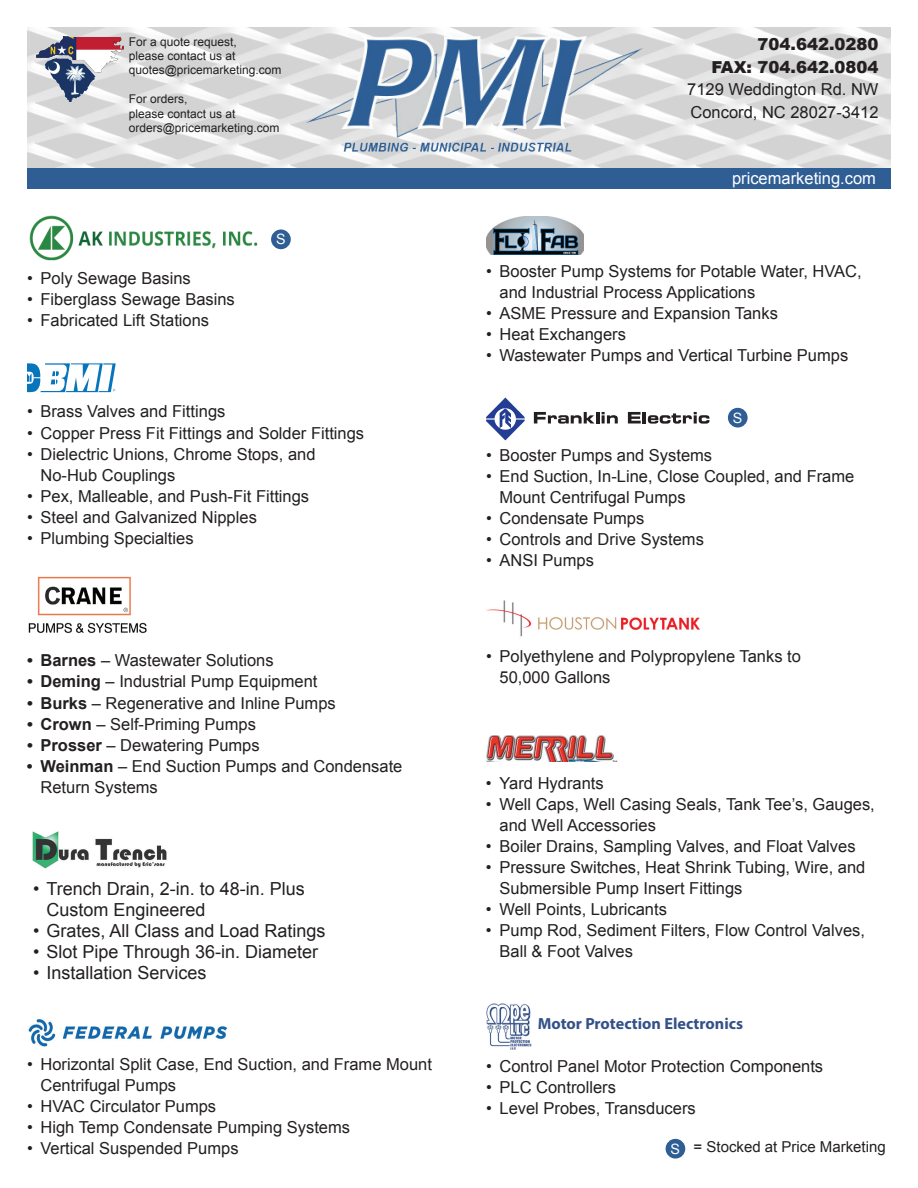
<style>
.page{position:relative;width:918px;height:1188px;background:#fff}
.page>*{position:absolute;margin:0;border:0;box-sizing:border-box;transform-origin:0 0}
.t1{font:18px/21px "Arial";color:#231f20}
.t2{font:16.5px/21px "Arial";color:#231f20}
.t3{font:900 16.5px/22.5px "Arial";color:#231f20;text-align:right}
.t4{font:16.5px "Arial";color:#fff}
.t5{font:700 16.2px "Myriad Pro";color:#345188}
.t6{font:15px "Arial";color:#231f20}
.t7{font:14.25px "Arial";color:#fff}
.t8{font:12px/14.4px "Arial";color:#231f20}
.s1{font-weight:700}
</style>
<div class="page">
<img style="left:29px;top:215px;width:229px;height:46px">
<svg style="left:27px;top:363px;width:89px;height:29px"></svg>
<img style="left:32px;top:831px;width:135px;height:38px">
<img style="left:28px;top:1019px;width:200px;height:28px">
<img style="left:486px;top:216px;width:98px;height:39px">
<img style="left:486px;top:600px;width:46px;height:37px">
<img style="left:538px;top:617px;width:78px;height:12px">
<img style="left:621px;top:617px;width:79px;height:13px">
<div style="left:666px;top:1139px;width:19px;height:20px;background:#2f5e95;border-radius:50%"></div>
<div style="left:271px;top:230px;width:20px;height:19px;background:#2f5e95;border-radius:50%"></div>
<svg style="left:534px;top:412px;width:84px;height:12px"></svg>
<svg style="left:628px;top:412px;width:81px;height:12px"></svg>
<svg style="left:486px;top:398px;width:39px;height:42px"></svg>
<div style="left:728px;top:408px;width:20px;height:20px;background:#2f5e95;border-radius:50%"></div>
<img style="left:27px;top:27px;width:864px;height:142px">
<div style="left:27px;top:169px;width:864px;height:20px;background:#2f5e95"></div>
<img style="left:36px;top:37px;width:88px;height:64px">
<img style="left:307px;top:36px;width:336px;height:120px">
<img style="left:28px;top:576px;width:119px;height:57px">
<img style="left:486px;top:735px;width:131px;height:26px">
<img style="left:486px;top:1003px;width:45px;height:46px">
<p class="t8" style="left:129px;top:34px;width:154px">For a quote request,<br>please contact us at quotes@pricemarketing.com</p>
<p class="t8" style="left:129px;top:92px;width:152px">For orders,<br>please contact us at orders@pricemarketing.com</p>
<p class="t2" style="left:27px;top:268px;width:165px">• Poly Sewage Basins</p>
<p class="t2" style="left:27px;top:289px;width:209px">• Fiberglass Sewage Basins</p>
<p class="t2" style="left:27px;top:310px;width:184px">• Fabricated Lift Stations</p>
<p class="t7" style="left:276px;top:230px;width:11px">S</p>
<p class="t2" style="left:27px;top:401px;width:200px">• Brass Valves and Fittings</p>
<p class="t2" style="left:27px;top:422px;width:339px">• Copper Press Fit Fittings and Solder Fittings</p>
<p class="t2" style="left:40px;top:443px;width:277px;text-indent:-13px">• Dielectric Unions, Chrome Stops, and<br>No-Hub Couplings</p>
<p class="t2" style="left:27px;top:485px;width:284px">• Pex, Malleable, and Push-Fit Fittings</p>
<p class="t2" style="left:27px;top:506px;width:231px">• Steel and Galvanized Nipples</p>
<p class="t2" style="left:27px;top:527px;width:168px">• Plumbing Specialties</p>
<p class="t2" style="left:27px;top:650px;width:248px"><span class="s1">• Barnes</span> – Wastewater Solutions</p>
<p class="t2" style="left:27px;top:671px;width:292px"><span class="s1">• Deming</span> – Industrial Pump Equipment</p>
<p class="t2" style="left:27px;top:692px;width:310px"><span class="s1">• Burks</span> – Regenerative and Inline Pumps</p>
<p class="t2" style="left:27px;top:713px;width:230px"><span class="s1">• Crown</span> – Self-Priming Pumps</p>
<p class="t2" style="left:27px;top:734px;width:234px"><span class="s1">• Prosser</span> – Dewatering Pumps</p>
<p class="t2" style="left:40px;top:755px;width:363px;text-indent:-13px"><span class="s1">• Weinman</span> – End Suction Pumps and Condensate<br>Return Systems</p>
<p class="t1" style="left:46px;top:878px;width:260px;text-indent:-14px">• Trench Drain, 2-in. to 48-in. Plus<br>Custom Engineered</p>
<p class="t1" style="left:33px;top:920px;width:294px">• Grates, All Class and Load Ratings</p>
<p class="t1" style="left:33px;top:941px;width:287px">• Slot Pipe Through 36-in. Diameter</p>
<p class="t1" style="left:33px;top:962px;width:175px">• Installation Services</p>
<p class="t2" style="left:40px;top:1054px;width:393px;text-indent:-13px">• Horizontal Split Case, End Suction, and Frame Mount<br>Centrifugal Pumps</p>
<p class="t2" style="left:27px;top:1096px;width:191px">• HVAC Circulator Pumps</p>
<p class="t2" style="left:27px;top:1117px;width:325px">• High Temp Condensate Pumping Systems</p>
<p class="t2" style="left:27px;top:1138px;width:213px">• Vertical Suspended Pumps</p>
<p class="t3" style="left:711px;top:32px;width:169px">704.642.0280<br>FAX: 704.642.0804</p>
<p class="t2" style="left:687px;top:78px;width:193px;line-height:22.5px">7129 Weddington Rd. NW<br>Concord, NC 28027-3412</p>
<p class="t4" style="left:732px;top:168px;width:145px">pricemarketing.com</p>
<p class="t2" style="left:499px;top:260px;width:364px;text-indent:-13px">• Booster Pump Systems for Potable Water, HVAC, and Industrial Process Applications</p>
<p class="t2" style="left:486px;top:303px;width:294px">• ASME Pressure and Expansion Tanks</p>
<p class="t2" style="left:486px;top:324px;width:142px">• Heat Exchangers</p>
<p class="t2" style="left:486px;top:345px;width:364px">• Wastewater Pumps and Vertical Turbine Pumps</p>
<p class="t7" style="left:733px;top:408px;width:11px">S</p>
<p class="t2" style="left:486px;top:444px;width:228px">• Booster Pumps and Systems</p>
<p class="t2" style="left:499px;top:465px;width:356px;text-indent:-13px">• End Suction, In-Line, Close Coupled, and Frame<br>Mount Centrifugal Pumps</p>
<p class="t2" style="left:486px;top:507px;width:160px">• Condensate Pumps</p>
<p class="t2" style="left:486px;top:528px;width:219px">• Controls and Drive Systems</p>
<p class="t2" style="left:486px;top:549px;width:109px">• ANSI Pumps</p>
<p class="t2" style="left:499px;top:646px;width:303px;text-indent:-13px">• Polyethylene and Polypropylene Tanks to<br>50,000 Gallons</p>
<p class="t2" style="left:486px;top:773px;width:119px">• Yard Hydrants</p>
<p class="t2" style="left:499px;top:794px;width:377px;text-indent:-13px">• Well Caps, Well Casing Seals, Tank Tee’s, Gauges, and Well Accessories</p>
<p class="t2" style="left:486px;top:836px;width:371px">• Boiler Drains, Sampling Valves, and Float Valves</p>
<p class="t2" style="left:499px;top:857px;width:367px;text-indent:-13px">• Pressure Switches, Heat Shrink Tubing, Wire, and<br>Submersible Pump Insert Fittings</p>
<p class="t2" style="left:486px;top:899px;width:183px">• Well Points, Lubricants</p>
<p class="t2" style="left:499px;top:920px;width:367px;text-indent:-13px">• Pump Rod, Sediment Filters, Flow Control Valves,<br>Ball &amp; Foot Valves</p>
<p class="t5" style="left:538px;top:1013px;width:207px">Motor Protection Electronics</p>
<p class="t2" style="left:486px;top:1056px;width:339px">• Control Panel Motor Protection Components</p>
<p class="t2" style="left:486px;top:1077px;width:131px">• PLC Controllers</p>
<p class="t2" style="left:486px;top:1098px;width:211px">• Level Probes, Transducers</p>
<p class="t6" style="left:671px;top:1137px;width:217px"><sub>S</sub> = Stocked at Price Marketing</p>
</div>
